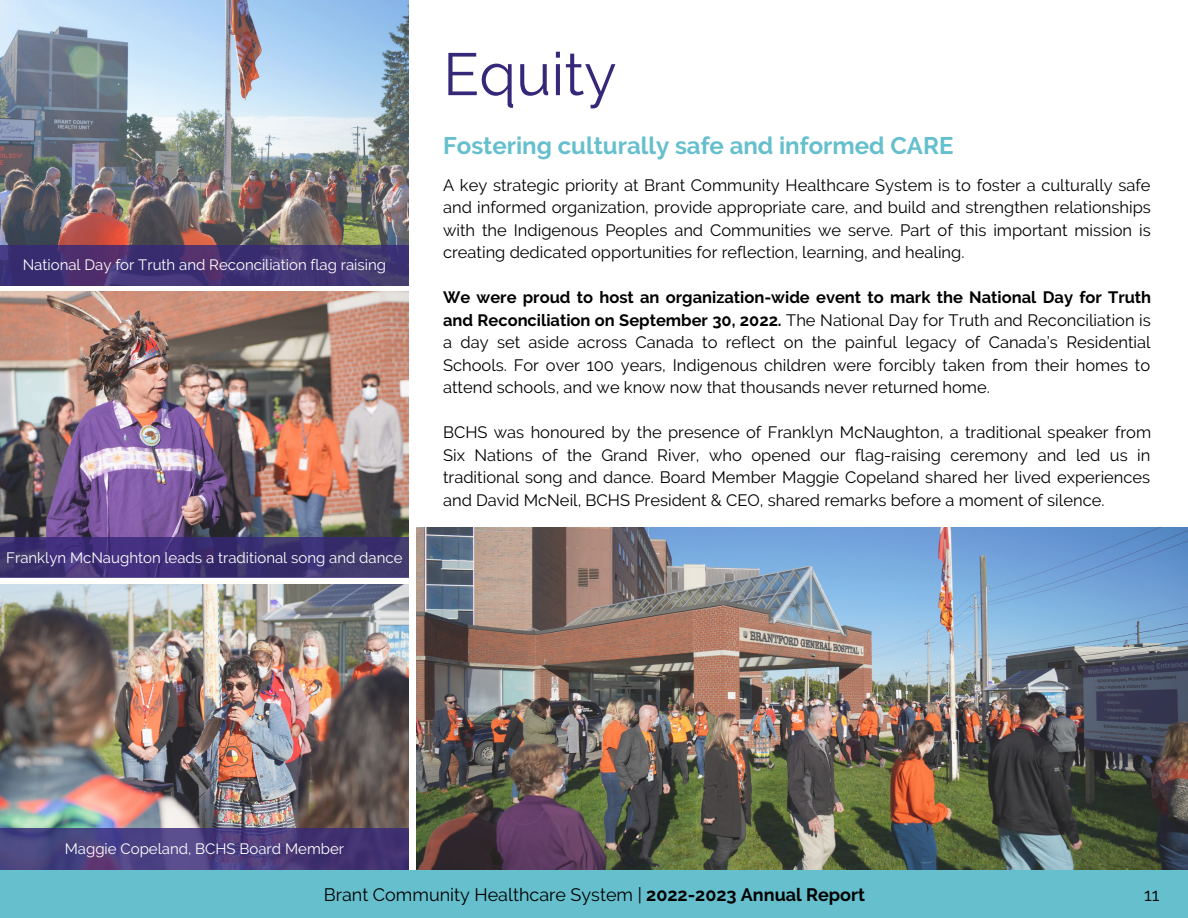
<style>
.page{position:relative;width:1188px;height:918px;background:#fff}
.page>*{position:absolute;margin:0;border:0;box-sizing:border-box;transform-origin:0 0}
.t1{font:59.55px "Raleway";color:#362778}
.t2{font:700 24px "Raleway";color:#65bfcd}
.t3{font:18px "Raleway";color:#000}
.t4{font:16.5px/22.5px "Raleway";color:#000;text-align:justify}
.t5{font:15px "Raleway";color:#fff}
.s1{font-weight:700}
</style>
<div class="page">
<img style="left:417px;top:528px;width:771px;height:342px">
<img style="left:0;top:0;width:408px;height:245px">
<img style="left:0;top:584px;width:408px;height:245px">
<img style="left:0;top:292px;width:408px;height:245px">
<svg style="left:0;top:829px;width:409px;height:41px;background:#493d7c"></svg>
<svg style="left:0;top:245px;width:409px;height:41px;background:#423272"></svg>
<svg style="left:0;top:537px;width:409px;height:41px;background:#3e3173"></svg>
<div style="left:0;top:870px;width:1188px;height:48px;background:#65bfcd"></div>
<p class="t5" style="left:23px;top:256px;width:365px">National Day for Truth and Reconciliation flag raising</p>
<p class="t5" style="left:6px;top:549px;width:398px">Franklyn McNaughton leads a traditional song and dance</p>
<p class="t1" style="left:443px;top:39px;width:175px">Equity</p>
<p class="t2" style="left:443px;top:132px;width:512px">Fostering culturally safe and informed CARE</p>
<p class="t4" style="left:443px;top:174px;width:709px">A key strategic priority at Brant Community Healthcare System is to foster a culturally safe and informed organization, provide appropriate care, and build and strengthen relationships with the Indigenous Peoples and Communities we serve. Part of this important mission is creating dedicated opportunities for reflection, learning, and healing.</p>
<p class="t4" style="left:443px;top:286px;width:710px"><span class="s1">We were proud to host an organization-wide event to mark the National Day for Truth and Reconciliation on September 30, 2022.</span> The National Day for Truth and Reconciliation is a day set aside across Canada to reflect on the painful legacy of Canada’s Residential Schools. For over 100 years, Indigenous children were forcibly taken from their homes to attend schools, and we know now that thousands never returned home.</p>
<p class="t4" style="left:443px;top:421px;width:710px">BCHS was honoured by the presence of Franklyn McNaughton, a traditional speaker from Six Nations of the Grand River, who opened our flag-raising ceremony and led us in traditional song and dance. Board Member Maggie Copeland shared her lived experiences and David McNeil, BCHS President &amp; CEO, shared remarks before a moment of silence.</p>
<p class="t5" style="left:65px;top:839px;width:281px">Maggie Copeland, BCHS Board Member</p>
<p class="t3" style="left:324px;top:884px;width:543px">Brant Community Healthcare System | <span class="s1">2022-2023 Annual Report</span></p>
<p class="t3" style="left:1144px;top:884px;width:17px">11</p>
</div>
